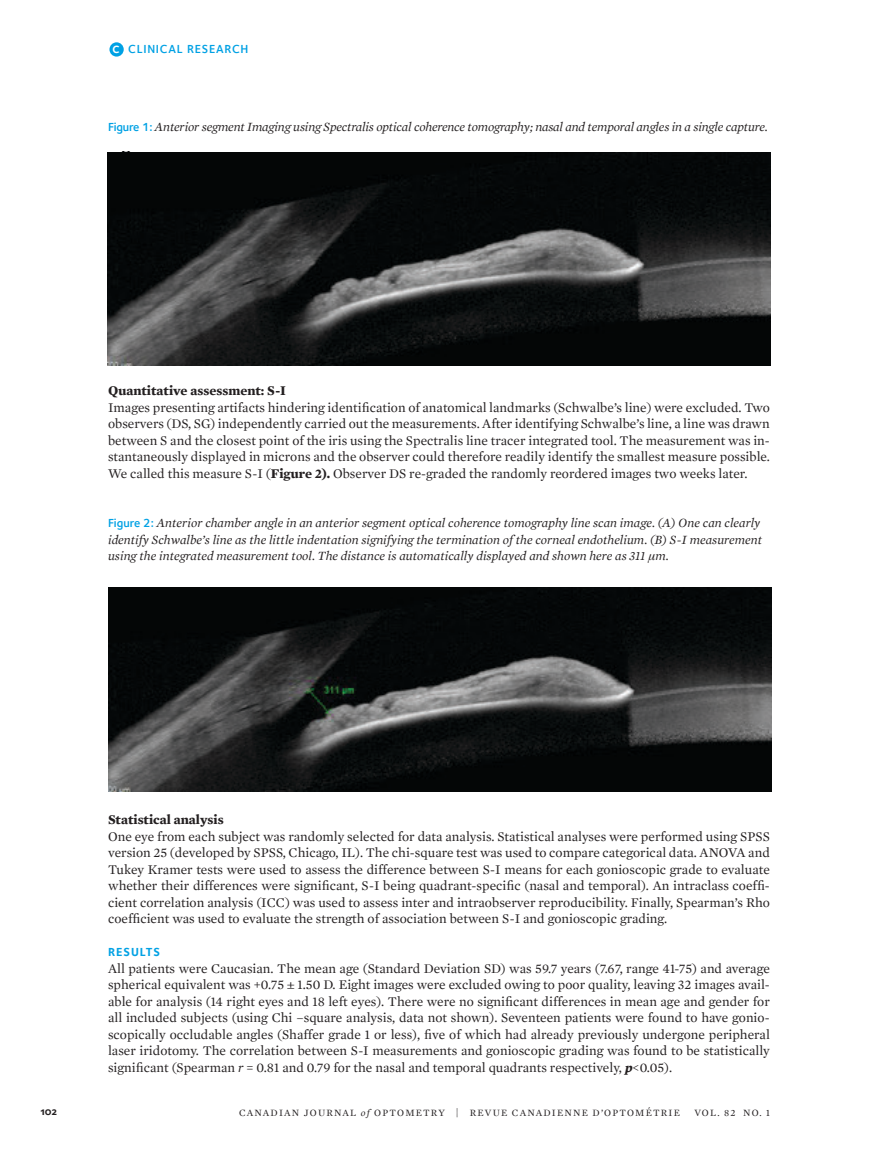
<style>
.page{position:relative;width:878px;height:1161px;background:#fff}
.page>*{position:absolute;margin:0;border:0;box-sizing:border-box;transform-origin:0 0}
.t1{font:16.95px "Cambria";color:#020304}
.Body_Text_no_indent{font:13.5px/16.5px "Mercury Text G1";color:#231f20;text-align:justify}
.ARTICLE_Subhead{font:700 13.5px "Mercury Text G1";color:#231f20}
.Table_or_Figure_name{font:italic 12.75px/16.5px "Mercury Text G1";color:#231f20}
.t2{font:600 12px "Foundry Sterling";letter-spacing:.06em;color:#00a1e4}
.ABSTRACT_Subhead_Cli{font:12px "Foundry Sterling Bold OSF";letter-spacing:.08em;color:#00a1e4}
.t3{font:10.5px "Foundry Sterling Bold OSF";color:#231f20}
.t4{font:9.75px "Mercury Text G1";letter-spacing:.12em;color:#231f20}
.s1{font-family:"Foundry Sterling Bold OSF";font-weight:400;font-size:10.8px;color:#fff}
.s2{font-family:"Foundry Sterling";font-weight:600;font-style:normal;font-size:12px;color:#00a1e4}
.s3{font-weight:700}
.s4{font-family:"Times"}
.s5{font-style:italic}
.s6{font-weight:700;font-style:italic}
</style>
<div class="page">
<div style="left:109px;top:42px;width:15px;height:15px;background:#00a1e4;border-radius:50%"></div>
<img style="left:107px;top:152px;width:663px;height:213px">
<img style="left:108px;top:587px;width:663px;height:204px">
<p class="t2" style="left:112px;top:42px;width:137px"><span class="s1">C</span> CLINICAL RESEARCH</p>
<p class="Table_or_Figure_name" style="left:108px;top:119px;width:661px"><span class="s2">Figure 1:</span> Anterior segment Imaging using Spectralis optical coherence tomography; nasal and temporal angles in a single capture.</p>
<p class="ARTICLE_Subhead" style="left:108px;top:382px;width:179px">Quantitative assessment: S-I</p>
<p class="Body_Text_no_indent" style="left:108px;top:399px;width:663px">Images presenting artifacts hindering identification of anatomical landmarks (Schwalbe’s line) were excluded. Two observers (DS, SG) independently carried out the measurements. After identifying Schwalbe’s line, a line was drawn between S and the closest point of the iris using the Spectralis line tracer integrated tool. The measurement was in&shy;stantaneously displayed in microns and the observer could therefore readily identify the smallest measure possible.<br>We called this measure S-I (<span class="s3">Figure 2).</span> Observer DS re-graded the randomly reordered images two weeks later.</p>
<p class="Table_or_Figure_name" style="left:108px;top:515px;width:655px"><span class="s2">Figure 2:</span> Anterior chamber angle in an anterior segment optical coherence tomography line scan image. (A) One can clearly identify Schwalbe’s line as the little indentation signifying the termination of the corneal endothelium. (B) S-I measurement using the integrated measurement tool. The distance is automatically displayed and shown here as 311 <span class="s4">μ</span>m.</p>
<p class="t1" style="left:753px;top:517px;width:20px">16</p>
<p class="ARTICLE_Subhead" style="left:108px;top:811px;width:117px">Statistical analysis</p>
<p class="Body_Text_no_indent" style="left:108px;top:828px;width:663px">One eye from each subject was randomly selected for data analysis. Statistical analyses were performed using SPSS version 25 (developed by SPSS, Chicago, IL). The chi-square test was used to compare categorical data. ANOVA and Tukey Kramer tests were used to assess the difference between S-I means for each gonioscopic grade to evaluate whether their differences were significant, S-I being quadrant-specific (nasal and temporal). An intraclass coeffi&shy;cient correlation analysis (ICC) was used to assess inter and intraobserver reproducibility. Finally, Spearman’s Rho coefficient was used to evaluate the strength of association between S-I and gonioscopic grading.</p>
<p class="ABSTRACT_Subhead_Cli" style="left:108px;top:945px;width:54px">RESULTS</p>
<p class="Body_Text_no_indent" style="left:108px;top:960px;width:663px">All patients were Caucasian. The mean age (Standard Deviation SD) was 59.7 years (7.67, range 41-75) and average spherical equivalent was +0.75 <span class="s4">±</span> 1.50 D. Eight images were excluded owing to poor quality, leaving 32 images avail&shy;able for analysis (14 right eyes and 18 left eyes). There were no significant differences in mean age and gender for all included subjects (using Chi –square analysis, data not shown). Seventeen patients were found to have gonio&shy;scopically occludable angles (Shaffer grade 1 or less), five of which had already previously undergone peripheral laser iridotomy. The correlation between S-I measurements and gonioscopic grading was found to be statistically significant (Spearman <span class="s5">r</span> = 0.81 and 0.79 for the nasal and temporal quadrants respectively, <span class="s6">p</span>&lt;0.05).</p>
<p class="t4" style="left:239px;top:1107px;width:221px">CANADIAN JOURNAL <span class="s5">of</span> OPTOMETRY |</p>
<p class="t3" style="left:40px;top:1105px;width:18px">102</p>
<p class="t4" style="left:470px;top:1107px;width:212px">REVUE CANADIENNE D’OPTOMÉTRIE</p>
<p class="t4" style="left:694px;top:1107px;width:77px">VOL. 82 NO. 1</p>
</div>
